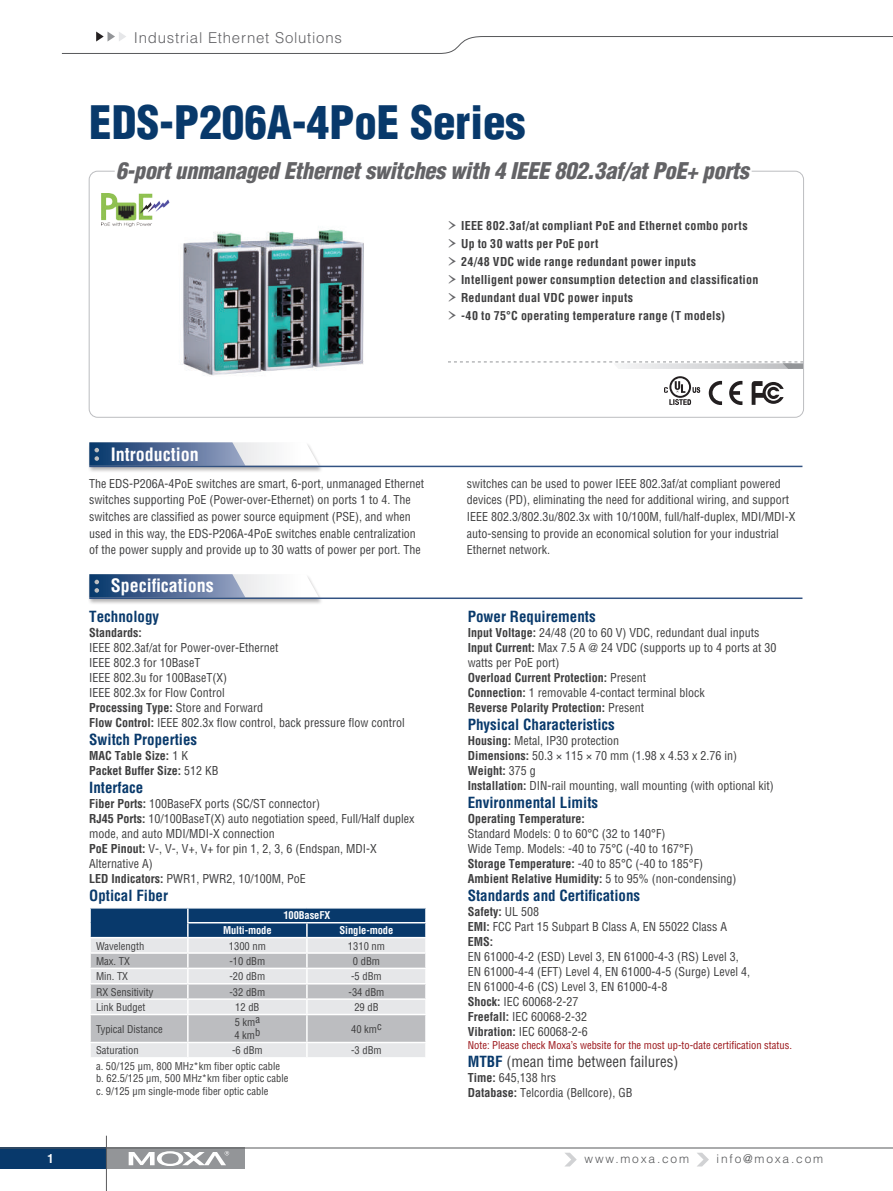
<style>
.page{position:relative;width:893px;height:1191px;background:#fff}
.page>*{position:absolute;margin:0;border:0;box-sizing:border-box;transform-origin:0 0}
.t1{font:900 condensed 45px "Helvetica";color:#08396b}
.t2{font:italic 900 condensed 22.5px "Helvetica";letter-spacing:-.015em;color:#636366}
.t3{font:700 condensed 18px "Helvetica";color:#fff}
.t4{font:700 condensed 15px "Helvetica";color:#08396b}
.t5{font:condensed 15px "Helvetica";color:#3e3e3f}
.t6{font:300 15px "Helvetica";letter-spacing:.05em;color:#636366}
.t7{font:condensed 12px/15px "Helvetica";color:#3e3e3f}
.t8{font:700 condensed 12px/18px "Helvetica";letter-spacing:.02em;color:#3e3e3f}
.t9{font:700 condensed 12px/15px "Helvetica";color:#3e3e3f}
.t10{font:300 12px "Helvetica";letter-spacing:.15em;color:#57585a}
.t11{font:700 condensed 12px "Helvetica";color:#fff}
.t12{font:condensed 10.5px/12.6px "Helvetica";color:#3e3e3f}
.t13{font:condensed 10.5px "Helvetica";color:#9a1317}
.t14{font:700 condensed 10.5px "Helvetica";letter-spacing:-.01em;color:#fff}
.s1{font-family:"Garamond Premr Pro";font-weight:400;font-stretch:normal;font-size:24px;color:#636366}
.s2{font-weight:700}
.s3{font-weight:400}
.s4{font-weight:700;color:#08396b}
</style>
<div class="page">
<div style="left:0;top:1147px;width:106px;height:22px;background:#08396b"></div>
<div style="left:106px;top:1147px;width:138px;height:22px;background:#939598"></div>
<hr style="left:0;top:1147px;width:893px;height:1px;background:#57585a">
<svg style="left:129px;top:1151px;width:100px;height:15px"></svg>
<hr style="left:106px;top:1135px;width:1px;height:56px;background:#59595c">
<svg style="left:697px;top:1152px;width:12px;height:14px"></svg>
<svg style="left:565px;top:1152px;width:12px;height:14px"></svg>
<svg style="left:61px;top:32px;width:832px;height:22px"></svg>
<svg style="left:448px;top:361px;width:354px;height:8px"></svg>
<div style="left:87px;top:442px;width:237px;height:31px;background:#231f20;opacity:.35"></div>
<svg style="left:89px;top:442px;width:230px;height:23px"></svg>
<hr style="left:89px;top:465px;width:713px;height:2px;background:#325282">
<div style="left:87px;top:574px;width:237px;height:31px;background:#231f20;opacity:.35"></div>
<svg style="left:89px;top:574px;width:230px;height:23px"></svg>
<hr style="left:89px;top:597px;width:713px;height:2px;background:#325282">
<div style="left:89px;top:171px;width:715px;height:247px;border:1px solid #bcbdc0;border-radius:9px"></div>
<svg style="left:709px;top:381px;width:13px;height:24px"></svg>
<svg style="left:729px;top:381px;width:13px;height:24px"></svg>
<svg style="left:752px;top:381px;width:32px;height:24px"></svg>
<svg style="left:90px;top:908px;width:336px;height:149px;background:#b3bcc7"></svg>
<hr style="left:89px;top:937px;width:99px;height:1px;background:#fff">
<hr style="left:188px;top:937px;width:119px;height:1px;background:#fff">
<hr style="left:307px;top:937px;width:120px;height:1px;background:#fff">
<svg style="left:664px;top:376px;width:36px;height:29px"></svg>
<img style="left:101px;top:193px;width:69px;height:33px">
<img style="left:167px;top:221px;width:197px;height:155px">
<p class="t6" style="left:134px;top:29px;width:210px">Industrial Ethernet Solutions</p>
<h1 class="t1" style="left:89px;top:94px;width:438px">EDS-P206A-4PoE Series</h1>
<h2 class="t2" style="left:116px;top:157px;width:634px">6-port unmanaged Ethernet switches with 4 IEEE 802.3af/at PoE+ ports</h2>
<p class="t8" style="left:446px;top:217px;width:313px"><span class="s1">›</span> IEEE 802.3af/at compliant PoE and Ethernet combo ports <span class="s1">›</span> Up to 30 watts per PoE port<br><span class="s1">›</span> 24/48 VDC wide range redundant power inputs<br><span class="s1">›</span> Intelligent power consumption detection and classification <span class="s1">›</span> Redundant dual VDC power inputs<br><span class="s1">›</span> -40 to 75°C operating temperature range (T models)</p>
<h3 class="t3" style="left:111px;top:443px;width:90px">Introduction</h3>
<p class="t7" style="left:89px;top:475px;width:337px;line-height:16.5px">The EDS-P206A-4PoE switches are smart, 6-port, unmanaged Ethernet switches supporting PoE (Power-over-Ethernet) on ports 1 to 4. The switches are classified as power source equipment (PSE), and when used in this way, the EDS-P206A-4PoE switches enable centralization of the power supply and provide up to 30 watts of power per port. The</p>
<p class="t7" style="left:467px;top:475px;width:330px;line-height:16.5px">switches can be used to power IEEE 802.3af/at compliant powered devices (PD), eliminating the need for additional wiring, and support IEEE 802.3/802.3u/802.3x with 10/100M, full/half-duplex, MDI/MDI-X auto-sensing to provide an economical solution for your industrial Ethernet network.</p>
<h3 class="t3" style="left:111px;top:575px;width:104px">Specifications</h3>
<p class="t4" style="left:89px;top:607px;width:71px">Technology</p>
<p class="t9" style="left:89px;top:625px;width:54px">Standards:</p>
<p class="t7" style="left:89px;top:640px;width:317px">IEEE 802.3af/at for Power-over-Ethernet<br>IEEE 802.3 for 10BaseT<br>IEEE 802.3u for 100BaseT(X)<br>IEEE 802.3x for Flow Control<br><span class="s2">Processing Type:</span> Store and Forward<br><span class="s2">Flow Control:</span> IEEE 802.3x flow control, back pressure flow control</p>
<p class="t4" style="left:89px;top:730px;width:109px">Switch Properties</p>
<p class="t9" style="left:89px;top:748px;width:131px">MAC Table Size: <span class="s3">1 K<br></span>Packet Buffer Size: <span class="s3">512 KB</span></p>
<p class="t4" style="left:89px;top:778px;width:56px">Interface</p>
<p class="t7" style="left:89px;top:796px;width:327px"><span class="s2">Fiber Ports:</span> 100BaseFX ports (SC/ST connector)<br><span class="s2">RJ45 Ports:</span> 10/100BaseT(X) auto negotiation speed, Full/Half duplex mode, and auto MDI/MDI-X connection<br><span class="s2">PoE Pinout:</span> V-, V-, V+, V+ for pin 1, 2, 3, 6 (Endspan, MDI-X Alternative A)<br><span class="s2">LED Indicators:</span> PWR1, PWR2, 10/100M, PoE</p>
<p class="t4" style="left:89px;top:886px;width:80px">Optical Fiber</p>
<p class="t14" style="left:283px;top:909px;width:48px">100BaseFX</p>
<p class="t14" style="left:223px;top:924px;width:50px">Multi-mode</p>
<p class="t14" style="left:340px;top:924px;width:55px">Single-mode</p>
<p class="t12" style="left:96px;top:939px;width:50px">Wavelength</p>
<p class="t12" style="left:229px;top:939px;width:39px">1300 nm</p>
<p class="t12" style="left:348px;top:939px;width:39px">1310 nm</p>
<p class="t12" style="left:96px;top:954px;width:35px">Max. TX</p>
<p class="t12" style="left:229px;top:954px;width:37px">-10 dBm</p>
<p class="t12" style="left:353px;top:954px;width:29px">0 dBm</p>
<p class="t12" style="left:96px;top:970px;width:34px">Min. TX</p>
<p class="t12" style="left:229px;top:970px;width:37px">-20 dBm</p>
<p class="t12" style="left:351px;top:970px;width:32px">-5 dBm</p>
<p class="t12" style="left:96px;top:985px;width:59px">RX Sensitivity</p>
<p class="t12" style="left:229px;top:985px;width:37px">-32 dBm</p>
<p class="t12" style="left:348px;top:985px;width:37px">-34 dBm</p>
<p class="t12" style="left:96px;top:1000px;width:51px">Link Budget</p>
<p class="t12" style="left:235px;top:1000px;width:26px">12 dB</p>
<p class="t12" style="left:354px;top:1000px;width:26px">29 dB</p>
<p class="t12" style="left:96px;top:1022px;width:68px">Typical Distance</p>
<p class="t12" style="left:234px;top:1016px;width:27px">5 kma<br>4 kmb</p>
<p class="t12" style="left:351px;top:1022px;width:32px">40 kmc</p>
<p class="t12" style="left:96px;top:1044px;width:44px">Saturation</p>
<p class="t12" style="left:232px;top:1044px;width:32px">-6 dBm</p>
<p class="t12" style="left:351px;top:1044px;width:32px">-3 dBm</p>
<p class="t12" style="left:96px;top:1059px;width:194px">a. 50/125 μm, 800 MHz*km fiber optic cable b. 62.5/125 μm, 500 MHz*km fiber optic cable c. 9/125 μm single-mode fiber optic cable</p>
<p class="t4" style="left:468px;top:607px;width:129px">Power Requirements</p>
<p class="t7" style="left:468px;top:625px;width:310px"><span class="s2">Input Voltage:</span> 24/48 (20 to 60 V) VDC, redundant dual inputs <span class="s2">Input Current:</span> Max 7.5 A @ 24 VDC (supports up to 4 ports at 30 watts per PoE port)<br><span class="s2">Overload Current Protection:</span> Present<br><span class="s2">Connection:</span> 1 removable 4-contact terminal block<br><span class="s2">Reverse Polarity Protection:</span> Present</p>
<p class="t4" style="left:468px;top:715px;width:149px">Physical Characteristics</p>
<p class="t7" style="left:468px;top:733px;width:307px"><span class="s2">Housing:</span> Metal, IP30 protection<br><span class="s2">Dimensions:</span> 50.3 × 115 × 70 mm (1.98 x 4.53 x 2.76 in)<br><span class="s2">Weight:</span> 375 g<br><span class="s2">Installation:</span> DIN-rail mounting, wall mounting (with optional kit)</p>
<p class="t4" style="left:468px;top:793px;width:132px">Environmental Limits</p>
<p class="t9" style="left:468px;top:811px;width:118px">Operating Temperature:</p>
<p class="t7" style="left:468px;top:826px;width:270px">Standard Models: 0 to 60°C (32 to 140°F)<br>Wide Temp. Models: -40 to 75°C (-40 to 167°F)<br><span class="s2">Storage Temperature:</span> -40 to 85°C (-40 to 185°F)<br><span class="s2">Ambient Relative Humidity:</span> 5 to 95% (non-condensing)</p>
<p class="t4" style="left:468px;top:886px;width:174px">Standards and Certifications</p>
<p class="t7" style="left:468px;top:904px;width:261px"><span class="s2">Safety:</span> UL 508<br><span class="s2">EMI:</span> FCC Part 15 Subpart B Class A, EN 55022 Class A<br><span class="s2">EMS:</span></p>
<p class="t7" style="left:468px;top:949px;width:284px">EN 61000-4-2 (ESD) Level 3, EN 61000-4-3 (RS) Level 3, EN 61000-4-4 (EFT) Level 4, EN 61000-4-5 (Surge) Level 4, EN 61000-4-6 (CS) Level 3, EN 61000-4-8<br><span class="s2">Shock:</span> IEC 60068-2-27<br><span class="s2">Freefall:</span> IEC 60068-2-32<br><span class="s2">Vibration:</span> IEC 60068-2-6</p>
<p class="t13" style="left:468px;top:1038px;width:326px">Note: Please check Moxa’s website for the most up-to-date certification status.</p>
<p class="t5" style="left:468px;top:1051px;width:212px"><span class="s4">MTBF</span> (mean time between failures)</p>
<p class="t7" style="left:468px;top:1069px;width:166px"><span class="s2">Time:</span> 645,138 hrs<br><span class="s2">Database:</span> Telcordia (Bellcore), GB</p>
<p class="t11" style="left:47px;top:1151px;width:8px">1</p>
<p class="t10" style="left:585px;top:1151px;width:106px">www.moxa.com</p>
<p class="t10" style="left:717px;top:1151px;width:108px">info@moxa.com</p>
</div>
